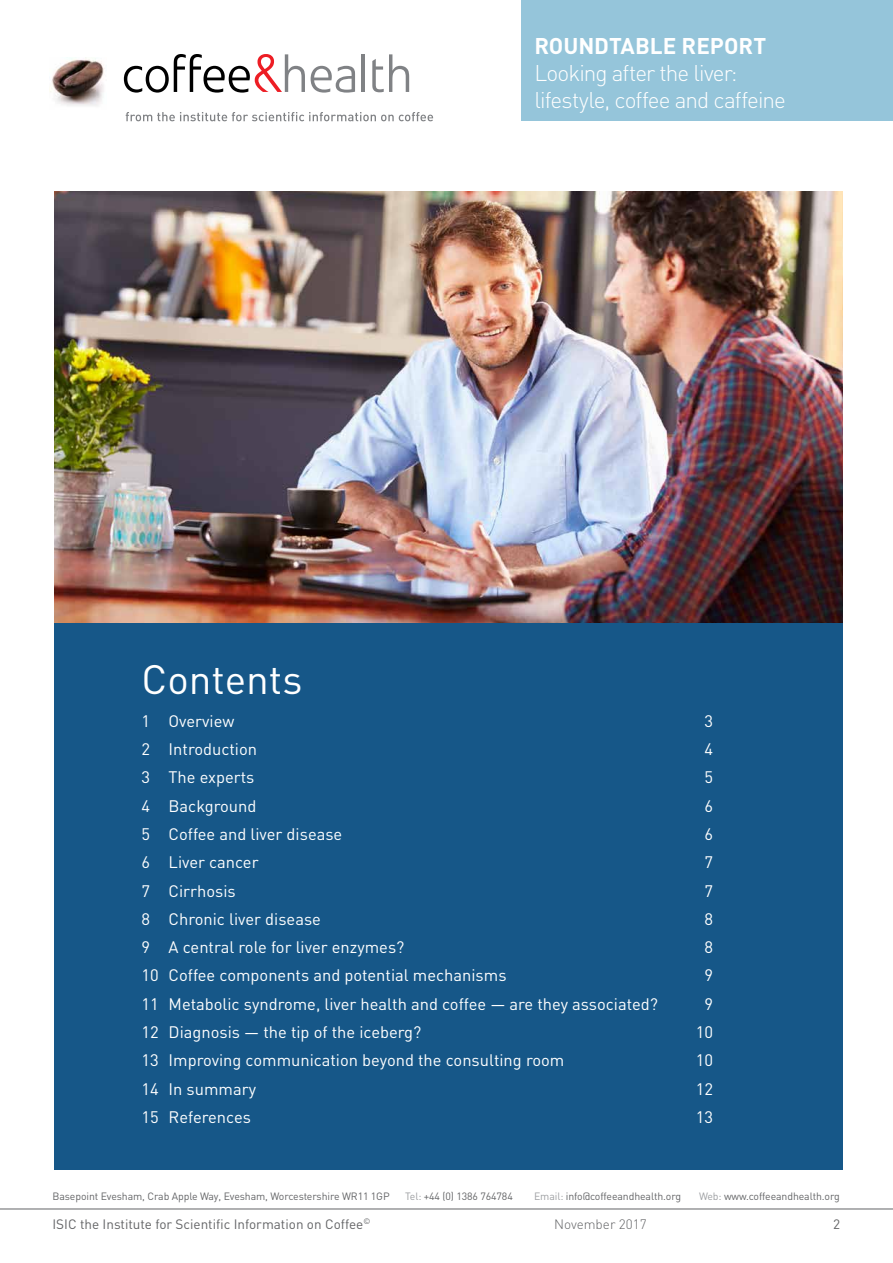
<style>
.page{position:relative;width:893px;height:1263px;background:#fff}
.page>*{position:absolute;margin:0;border:0;box-sizing:border-box;transform-origin:0 0}
.t1{font:40.5px "DIN";color:#fff}
.t2{font:300 22.5px/27px "DIN";letter-spacing:-.04em;color:#fff}
.t3{font:700 22.5px "DIN";letter-spacing:-.005em;color:#fff}
.t4{font:16.5px "DIN";color:#fff}
.t5{font:13.5px "DIN";color:#636466}
.t6{font:300 13.5px "DIN";color:#636466}
.t7{font:10.5px "DIN";letter-spacing:-.01em;color:#636466}
.s1{color:#9d9fa2}
</style>
<div class="page">
<hr style="left:0;top:1209px;width:893px;height:1px;background:#636466">
<div style="left:522px;top:0;width:371px;height:121px;background:#95c5da"></div>
<svg style="left:124px;top:54px;width:181px;height:39px"></svg>
<svg style="left:311px;top:66px;width:44px;height:27px"></svg>
<hr style="left:362px;top:54px;width:3px;height:38px;background:#808285">
<svg style="left:372px;top:54px;width:37px;height:38px"></svg>
<img style="left:50px;top:58px;width:54px;height:48px">
<svg style="left:126px;top:112px;width:307px;height:9px"></svg>
<div style="left:54px;top:386px;width:789px;height:784px;background:#165788"></div>
<img style="left:54px;top:191px;width:789px;height:431px">
<h2 class="t3" style="left:534px;top:31px;width:233px">ROUNDTABLE REPORT</h2>
<h2 class="t2" style="left:534px;top:59px;width:253px">Looking after the liver: lifestyle, coffee and caffeine</h2>
<h1 class="t1" style="left:142px;top:654px;width:162px">Contents</h1>
<p class="t4" style="left:142px;top:710px;width:94px">1 Overview</p>
<p class="t4" style="left:704px;top:710px;width:10px">3</p>
<p class="t4" style="left:142px;top:739px;width:117px">2 Introduction</p>
<p class="t4" style="left:704px;top:739px;width:10px">4</p>
<p class="t4" style="left:142px;top:767px;width:114px">3 The experts</p>
<p class="t4" style="left:704px;top:767px;width:10px">5</p>
<p class="t4" style="left:142px;top:795px;width:116px">4 Background</p>
<p class="t4" style="left:704px;top:795px;width:10px">6</p>
<p class="t4" style="left:142px;top:824px;width:202px">5 Coffee and liver disease</p>
<p class="t4" style="left:704px;top:824px;width:10px">6</p>
<p class="t4" style="left:142px;top:852px;width:118px">6 Liver cancer</p>
<p class="t4" style="left:704px;top:852px;width:10px">7</p>
<p class="t4" style="left:142px;top:880px;width:96px">7 Cirrhosis</p>
<p class="t4" style="left:704px;top:880px;width:10px">7</p>
<p class="t4" style="left:142px;top:909px;width:181px">8 Chronic liver disease</p>
<p class="t4" style="left:704px;top:909px;width:10px">8</p>
<p class="t4" style="left:142px;top:937px;width:264px">9 A central role for liver enzymes?</p>
<p class="t4" style="left:704px;top:937px;width:10px">8</p>
<p class="t4" style="left:142px;top:965px;width:366px">10 Coffee components and potential mechanisms</p>
<p class="t4" style="left:704px;top:965px;width:10px">9</p>
<p class="t4" style="left:142px;top:993px;width:518px">11 Metabolic syndrome, liver health and coffee — are they associated?</p>
<p class="t4" style="left:704px;top:993px;width:10px">9</p>
<p class="t4" style="left:142px;top:1022px;width:281px">12 Diagnosis — the tip of the iceberg?</p>
<p class="t4" style="left:696px;top:1022px;width:19px">10</p>
<p class="t4" style="left:142px;top:1050px;width:424px">13 Improving communication beyond the consulting room</p>
<p class="t4" style="left:696px;top:1050px;width:19px">10</p>
<p class="t4" style="left:142px;top:1078px;width:116px">14 In summary</p>
<p class="t4" style="left:696px;top:1078px;width:19px">12</p>
<p class="t4" style="left:142px;top:1107px;width:111px">15 References</p>
<p class="t4" style="left:696px;top:1107px;width:19px">13</p>
<p class="t7" style="left:53px;top:1190px;width:339px">Basepoint Evesham, Crab Apple Way, Evesham, Worcestershire WR11 1GP</p>
<p class="t7" style="left:405px;top:1190px;width:109px"><span class="s1">Tel:</span> +44 (0) 1386 764784</p>
<p class="t7" style="left:534px;top:1190px;width:148px"><span class="s1">Email:</span> info@coffeeandhealth.org</p>
<p class="t7" style="left:699px;top:1190px;width:142px"><span class="s1">Web:</span> www.coffeeandhealth.org</p>
<p class="t5" style="left:53px;top:1215px;width:319px">ISIC the Institute for Scientific Information on Coffee<sup>©</sup></p>
<p class="t6" style="left:554px;top:1215px;width:94px">November 2017</p>
<p class="t5" style="left:833px;top:1215px;width:9px">2</p>
</div>
